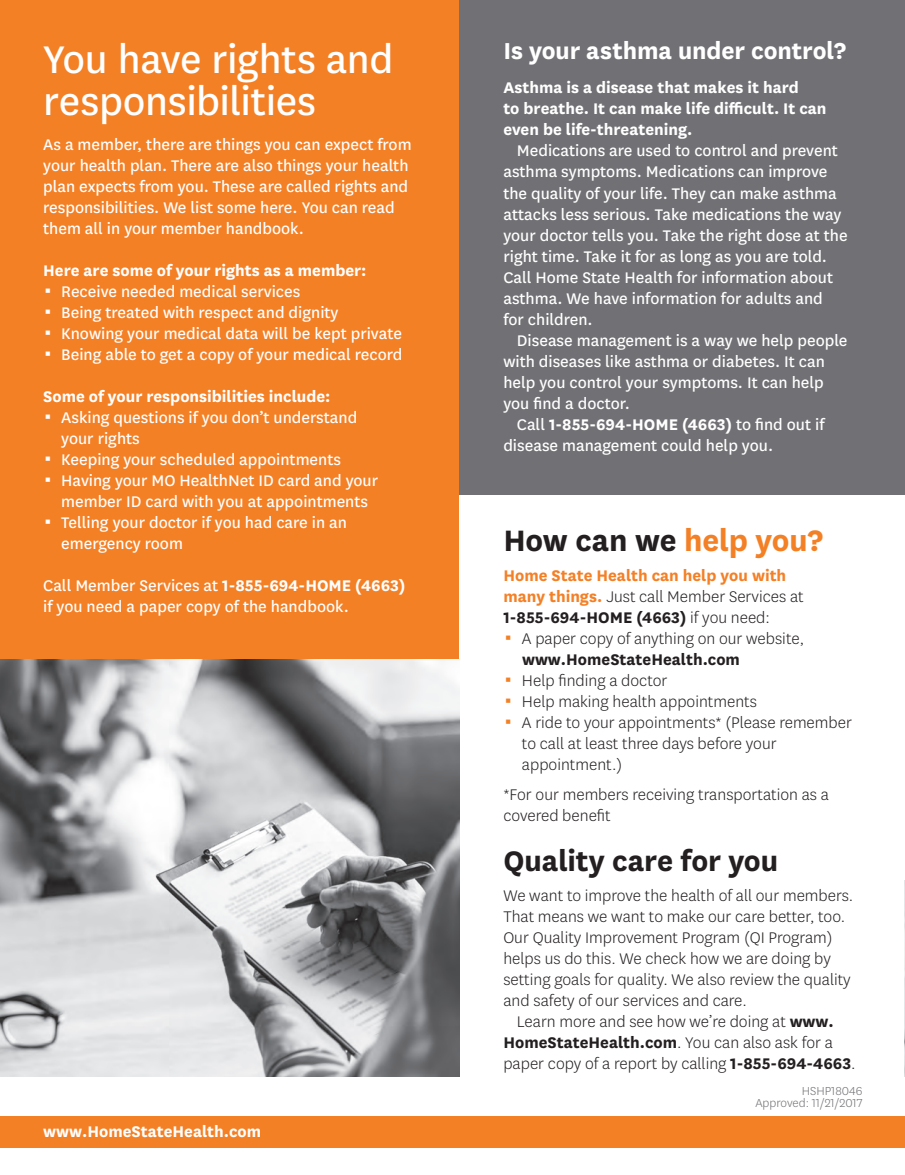
<style>
.page{position:relative;width:905px;height:1175px;background:#fff}
.page>*{position:absolute;margin:0;border:0;box-sizing:border-box;transform-origin:0 0}
.t1{font:45px/42px "Centene Sans";letter-spacing:-.01em;color:#fff}
.t2{font:700 34.5px "Centene Sans";letter-spacing:-.005em;color:#231f20}
.t3{font:700 33px "Centene Sans";letter-spacing:-.005em;color:#231f20}
.t4{font:700 27px "Centene Sans";letter-spacing:-.005em;color:#fff}
.t5{font:18px/21px "Centene Sans";color:#fff}
.t6{font:300 18px/21px "Centene Sans";color:#231f20}
.t7{font:700 18px/21px "Centene Sans";color:#fff}
.t8{font:700 18px/21px "Centene Sans";color:#f48026}
.t9{font:300 13.5px/12px "Centene Sans";color:#717074;text-align:right}
.s1{font-weight:700}
.s2{color:#f48026}
.s3{font-weight:300;color:#231f20}
.s4{color:#231f20}
</style>
<div class="page">
<div style="left:0;top:1116px;width:905px;height:31px;background:#f48026"></div>
<div style="left:453px;top:0;width:452px;height:495px;background:#717074"></div>
<img style="left:0;top:658px;width:459px;height:418px">
<div style="left:0;top:0;width:459px;height:658px;background:#f48026"></div>
<hr style="left:904px;top:0;width:1px;height:887px;background:#f48026">
<img style="left:904px;top:880px;width:1px;height:196px">
<h2 class="t1" style="left:43px;top:36px;width:352px">You have rights and responsibilities</h2>
<p class="t5" style="left:43px;top:133px;width:370px">As a member, there are things you can expect from your health plan. There are also things your health plan expects from you. These are called rights and responsibilities. We list some here. You can read them all in your member handbook.</p>
<p class="t7" style="left:43px;top:258px;width:325px">Here are some of your rights as a member:</p>
<p class="t5" style="left:61px;top:280px;width:241px">Receive needed medical services</p>
<p class="t5" style="left:61px;top:301px;width:279px">Being treated with respect and dignity</p>
<p class="t5" style="left:61px;top:322px;width:342px">Knowing your medical data will be kept private</p>
<p class="t5" style="left:61px;top:343px;width:343px">Being able to get a copy of your medical record</p>
<p class="t7" style="left:43px;top:384px;width:289px">Some of your responsibilities include:</p>
<p class="t5" style="left:61px;top:406px;width:297px">Asking questions if you don’t understand your rights</p>
<p class="t5" style="left:61px;top:448px;width:281px">Keeping your scheduled appointments</p>
<p class="t5" style="left:61px;top:469px;width:318px">Having your MO HealthNet ID card and your member ID card with you at appointments</p>
<p class="t5" style="left:61px;top:511px;width:287px">Telling your doctor if you had care in an emergency room</p>
<p class="t5" style="left:43px;top:574px;width:364px">Call Member Services at <span class="s1">1-855-694-HOME (4663) </span>if you need a paper copy of the handbook.</p>
<p class="t7" style="left:43px;top:1119px;width:219px">www.HomeStateHealth.com</p>
<h3 class="t4" style="left:503px;top:32px;width:344px">Is your asthma under control?</h3>
<p class="t7" style="left:503px;top:76px;width:324px">Asthma is a disease that makes it hard<br>to breathe. It can make life difficult. It can even be life-threatening.</p>
<p class="t5" style="left:503px;top:139px;width:346px;text-indent:14px">Medications are used to control and prevent asthma symptoms. Medications can improve the quality of your life. They can make asthma attacks less serious. Take medications the way your doctor tells you. Take the right dose at the right time. Take it for as long as you are told.<br>Call Home State Health for information about asthma. We have information for adults and for children.</p>
<p class="t5" style="left:503px;top:329px;width:345px;text-indent:14px">Disease management is a way we help people with diseases like asthma or diabetes. It can help you control your symptoms. It can help you find a doctor.</p>
<p class="t5" style="left:503px;top:413px;width:322px;text-indent:14px">Call <span class="s1">1-855-694-HOME (4663)</span> to find out if disease management could help you.</p>
<h3 class="t2" style="left:503px;top:516px;width:321px">How can we <span class="s2">help you?</span></h3>
<p class="t8" style="left:503px;top:564px;width:302px">Home State Health can help you with many things. <span class="s3">Just call Member Services at<br></span><span class="s4">1-855-694-HOME (4663)</span> <span class="s3">if you need:</span></p>
<p class="t6" style="left:522px;top:628px;width:283px">A paper copy of anything on our website, <span class="s1">www.HomeStateHealth.com</span></p>
<p class="t6" style="left:522px;top:670px;width:147px">Help finding a doctor</p>
<p class="t6" style="left:522px;top:691px;width:236px">Help making health appointments</p>
<p class="t6" style="left:522px;top:711px;width:331px">A ride to your appointments* (Please remember to call at least three days before your appointment.)</p>
<p class="t6" style="left:503px;top:784px;width:327px">*For our members receiving transportation as a covered benefit</p>
<h3 class="t3" style="left:503px;top:837px;width:276px">Quality care for you</h3>
<p class="t6" style="left:503px;top:884px;width:351px">We want to improve the health of all our members.<br>That means we want to make our care better, too.<br>Our Quality Improvement Program (QI Program) helps us do this. We check how we are doing by setting goals for quality. We also review the quality and safety of our services and care.</p>
<p class="t6" style="left:503px;top:1010px;width:354px;text-indent:14px">Learn more and see how we’re doing at <span class="s1">www.<br>HomeStateHealth.com</span>. You can also ask for a paper copy of a report by calling <span class="s1">1-855-694-4663</span>.</p>
<p class="t9" style="left:755px;top:1084px;width:108px">HSHP18046<br>Approved: 11/21/2017</p>
</div>
